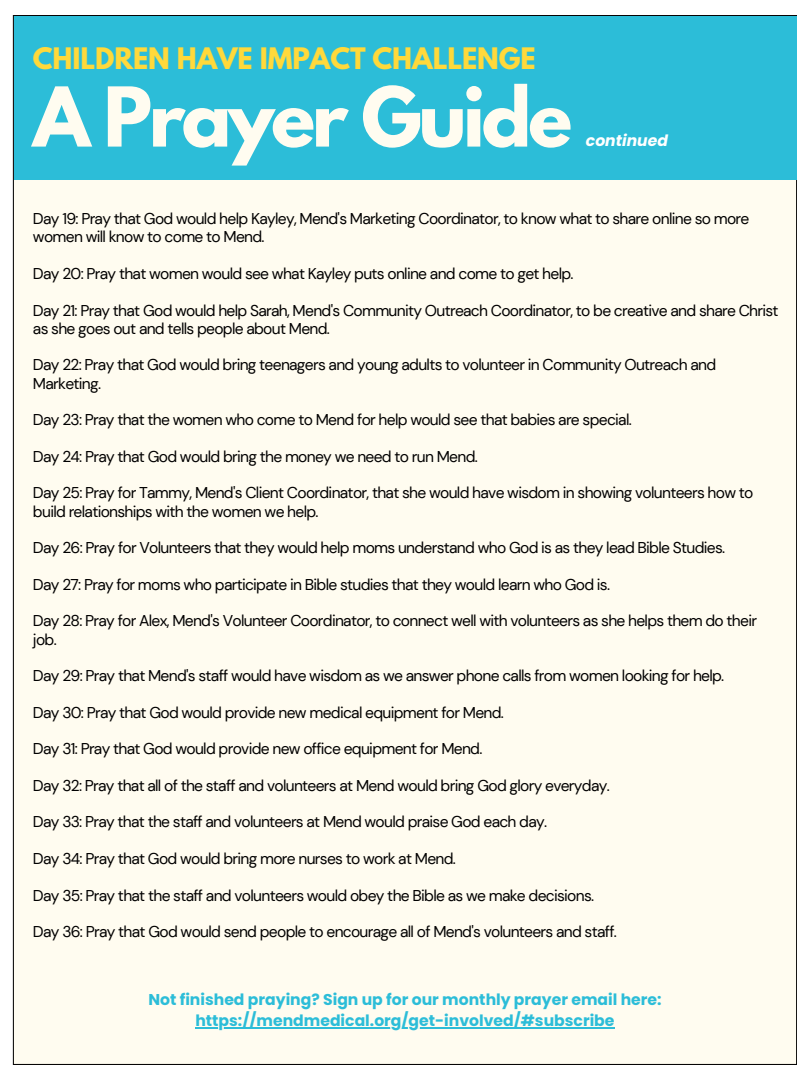
<style>
.page{position:relative;width:810px;height:1080px;background:#fff}
.page>*{position:absolute;margin:0;border:0;box-sizing:border-box;transform-origin:0 0}
.t1{font:700 73px "League Spartan";letter-spacing:-.045em;color:#fffcf0}
.t2{font:700 26.25px "League Spartan";letter-spacing:-.005em;color:#ffd93b}
.t3{font:15.62px/18.2px "DM Sans";letter-spacing:-.045em;color:#000}
.t4{font:700 15.62px/21.6px "Poppins";color:#2cbdd8;text-align:center}
.t5{font:italic 700 15.62px "Poppins";color:#fff}
</style>
<div class="page">
<div style="left:13px;top:15px;width:784px;height:1050px;background:#fffcf0"></div>
<div style="left:14px;top:16px;width:783px;height:163px;background:#2cbdd8"></div>
<hr style="left:195px;top:1027px;width:420px;height:2px;background:#2cbdd8">
<h2 class="t2" style="left:33px;top:46px;width:504px">CHILDREN HAVE IMPACT CHALLENGE</h2>
<p class="t1" style="left:33px;top:81px;width:541px">A Prayer Guide</p>
<h3 class="t5" style="left:586px;top:130px;width:84px">continued</h3>
<h1 class="t3" style="left:33px;top:210px;width:718px">Day 19: Pray that God would help Kayley, Mend's Marketing Coordinator, to know what to share online so more women will know to come to Mend.</h1>
<p class="t3" style="left:33px;top:265px;width:542px">Day 20: Pray that women would see what Kayley puts online and come to get help.</p>
<p class="t3" style="left:33px;top:301px;width:747px">Day 21: Pray that God would help Sarah, Mend's Community Outreach Coordinator, to be creative and share Christ as she goes out and tells people about Mend.</p>
<p class="t3" style="left:33px;top:356px;width:685px">Day 22: Pray that God would bring teenagers and young adults to volunteer in Community Outreach and<br>Marketing.</p>
<p class="t3" style="left:33px;top:411px;width:600px">Day 23: Pray that the women who come to Mend for help would see that babies are special.</p>
<p class="t3" style="left:33px;top:447px;width:446px">Day 24: Pray that God would bring the money we need to run Mend.</p>
<p class="t3" style="left:33px;top:484px;width:722px">Day 25: Pray for Tammy, Mend's Client Coordinator, that she would have wisdom in showing volunteers how to build relationships with the women we help.</p>
<p class="t3" style="left:33px;top:539px;width:694px">Day 26: Pray for Volunteers that they would help moms understand who God is as they lead Bible Studies.</p>
<p class="t3" style="left:33px;top:575px;width:579px">Day 27: Pray for moms who participate in Bible studies that they would learn who God is.</p>
<p class="t3" style="left:33px;top:612px;width:726px">Day 28: Pray for Alex, Mend's Volunteer Coordinator, to connect well with volunteers as she helps them do their job.</p>
<p class="t3" style="left:33px;top:667px;width:693px">Day 29: Pray that Mend's staff would have wisdom as we answer phone calls from women looking for help.</p>
<p class="t3" style="left:33px;top:703px;width:472px">Day 30: Pray that God would provide new medical equipment for Mend.</p>
<p class="t3" style="left:33px;top:740px;width:451px">Day 31: Pray that God would provide new office equipment for Mend.</p>
<p class="t3" style="left:33px;top:776px;width:578px">Day 32: Pray that all of the staff and volunteers at Mend would bring God glory everyday.</p>
<p class="t3" style="left:33px;top:813px;width:516px">Day 33: Pray that the staff and volunteers at Mend would praise God each day.</p>
<p class="t3" style="left:33px;top:850px;width:424px">Day 34: Pray that God would bring more nurses to work at Mend.</p>
<p class="t3" style="left:33px;top:886px;width:563px">Day 35: Pray that the staff and volunteers would obey the Bible as we make decisions.</p>
<p class="t3" style="left:33px;top:923px;width:585px">Day 36: Pray that God would send people to encourage all of Mend's volunteers and staff.</p>
<h3 class="t4" style="left:148px;top:988px;width:515px">Not finished praying? Sign up for our monthly prayer email here: https://mendmedical.org/get-involved/#subscribe</h3>
</div>
